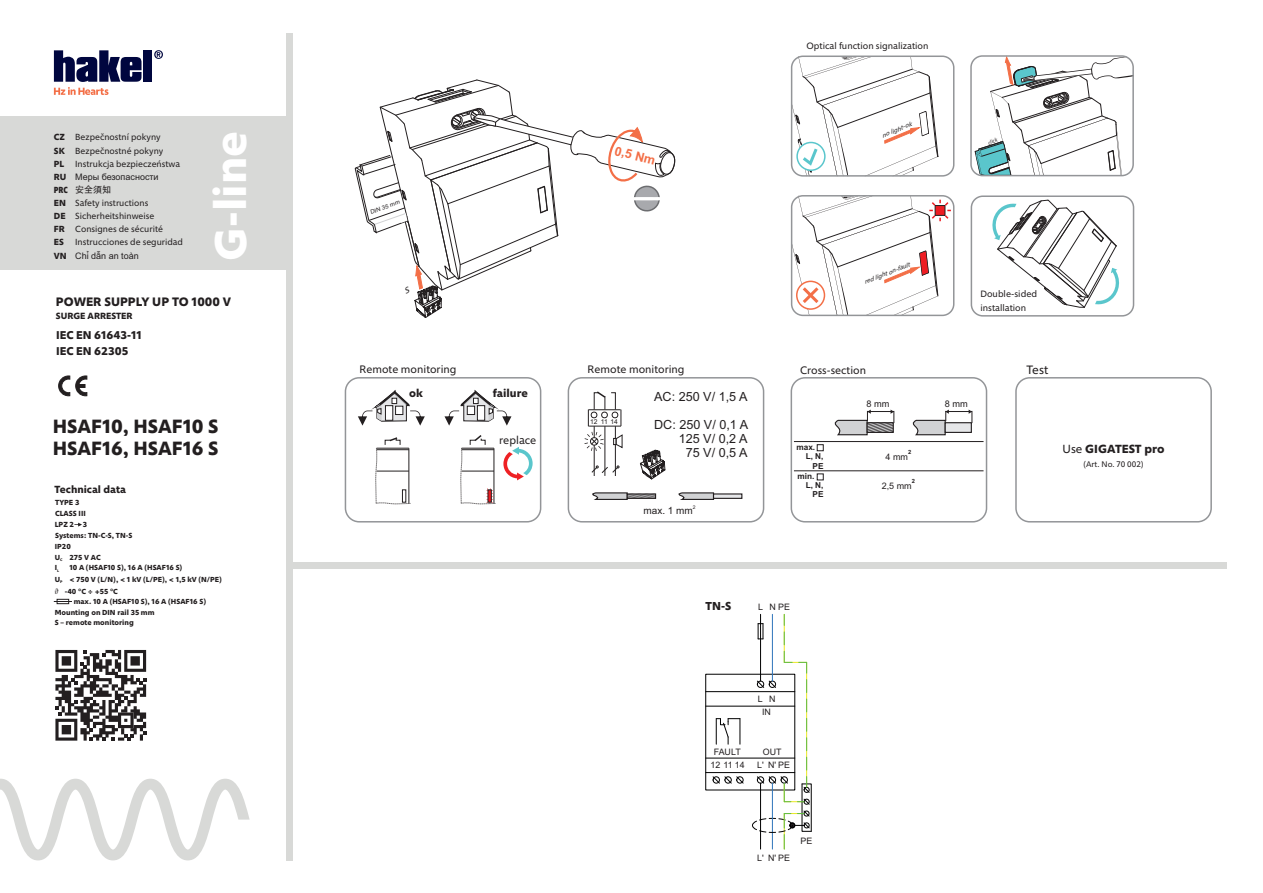
<style>
.page{position:relative;width:1263px;height:893px;background:#fff}
.page>*{position:absolute;margin:0;border:0;box-sizing:border-box;transform-origin:0 0}
.t1{font:700 45px "Morandi";color:#fff}
.t2{font:700 19.5px/21.8px "Morandi";color:#231f20}
.t3{font:700 12.75px "Arial";color:#f36f47}
.t4{font:12.6px/14.1px "Arial";color:#231f20;text-align:right}
.t5{font:700 12.45px "Morandi";color:#231f20}
.t6{font:12.3px "Morandi";color:#231f20}
.t7{font:700 12px "Morandi";color:#231f20}
.t8{font:700 11.7px "Morandi";color:#231f20}
.t9{font:700 11.55px/16.8px "Morandi";color:#231f20}
.t10{font:700 11.25px "Morandi";color:#231f20}
.t11{font:11.25px "Morandi";color:#231f20}
.t12{font:11.1px "Morandi";color:#231f20}
.t13{font:700 10.5px "Morandi";color:#231f20}
.t14{font:9.9px "Arial";color:#231f20}
.t15{font:9.3px/13.6px "Morandi";color:#231f20}
.t16{font:700 9.15px "Morandi";color:#231f20}
.t17{font:9.15px "Arial";color:#231f20}
.t18{font:9px/13.2px "Morandi";color:#231f20}
.t19{font:9px "Arial";color:#231f20}
.t20{font:9px "Adobe Heiti Std";color:#231f20}
.t21{font:700 9px "Morandi";color:#231f20}
.t22{font:8.85px "Arial";color:#231f20}
.t23{font:700 8.25px/9.1px "Arial";color:#231f20;text-align:right}
.t24{font:8.25px "Morandi";color:#231f20}
.t25{font:700 7.5px/10.8px "Morandi";color:#231f20}
.t26{font:6.75px "Arial";color:#231f20}
.t27{font:italic 6.15px "Morandi";color:#231f20;scale:1.04 1}
.t28{font:5.85px "Arial";color:#231f20;scale:1.06 1}
.t29{font:5.7px "Morandi";color:#231f20;scale:.83 1}
.t30{font:700 5.7px "Arial";color:#231f20}
.t31{font:4.95px "Arial";color:#231f20}
.t32{font:700 3.75px "Morandi";color:#231f20}
.s1{font-weight:700}
.s2{font-family:"Morandi";font-weight:700;font-stretch:condensed}
.s3{font-family:"Morandi";font-weight:700}
.s4{font-weight:400}
</style>
<div class="page">
<div style="left:0;top:116px;width:293px;height:153px;background:#d8d9d7"></div>
<svg style="left:0;top:779px;width:250px;height:81px"></svg>
<svg style="left:154px;top:50px;width:9px;height:9px"></svg>
<div style="left:143px;top:50px;width:9px;height:32px;background:#00063f"></div>
<svg style="left:54px;top:50px;width:88px;height:45px"></svg>
<div style="left:287px;top:33px;width:6px;height:828px;background:#d8d9d7"></div>
<div style="left:1015px;top:377px;width:197px;height:145px;border:1px solid #939598;border-radius:14px"></div>
<svg style="left:58px;top:376px;width:29px;height:20px"></svg>
<svg style="left:358px;top:390px;width:67px;height:36px"></svg>
<svg style="left:444px;top:389px;width:67px;height:37px"></svg>
<hr style="left:794px;top:441px;width:189px;height:1px;background:#231f20">
<hr style="left:794px;top:471px;width:189px;height:1px;background:#231f20">
<div style="left:817px;top:444px;width:7px;height:7px;border:1px solid #231f20"></div>
<div style="left:817px;top:473px;width:7px;height:7px;border:1px solid #231f20"></div>
<div style="left:291px;top:562px;width:936px;height:6px;background:#d8d9d7"></div>
<svg style="left:834px;top:410px;width:61px;height:26px"></svg>
<svg style="left:912px;top:410px;width:61px;height:26px"></svg>
<div style="left:345px;top:377px;width:196px;height:145px;border:1px solid #939598;border-radius:14px"></div>
<div style="left:790px;top:377px;width:197px;height:145px;border:1px solid #939598;border-radius:14px"></div>
<svg style="left:55px;top:650px;width:91px;height:91px"></svg>
<svg style="left:791px;top:56px;width:147px;height:120px"></svg>
<svg style="left:791px;top:196px;width:160px;height:120px"></svg>
<svg style="left:975px;top:57px;width:158px;height:120px"></svg>
<div style="left:970px;top:55px;width:164px;height:121px;border:1px solid #939598;border-radius:11px"></div>
<div style="left:971px;top:195px;width:163px;height:122px;border:1px solid #939598;border-radius:11px"></div>
<svg style="left:992px;top:200px;width:127px;height:108px"></svg>
<svg style="left:74px;top:523px;width:8px;height:4px"></svg>
<div style="left:57px;top:599px;width:12px;height:5px;border:1px solid #231f20"></div>
<svg style="left:54px;top:601px;width:18px;height:1px"></svg>
<svg style="left:375px;top:437px;width:36px;height:67px"></svg>
<div style="left:402px;top:490px;width:4px;height:12px;border:1px solid #231f20"></div>
<svg style="left:460px;top:435px;width:36px;height:69px"></svg>
<svg style="left:503px;top:447px;width:30px;height:33px"></svg>
<svg style="left:640px;top:450px;width:25px;height:29px"></svg>
<svg style="left:678px;top:492px;width:65px;height:8px"></svg>
<svg style="left:592px;top:492px;width:65px;height:8px"></svg>
<div style="left:568px;top:377px;width:196px;height:145px;border:1px solid #939598;border-radius:14px"></div>
<hr style="left:615px;top:426px;width:1px;height:50px;background:#231f20">
<hr style="left:604px;top:426px;width:1px;height:50px;background:#231f20">
<hr style="left:594px;top:426px;width:1px;height:50px;background:#231f20">
<svg style="left:584px;top:391px;width:39px;height:60px"></svg>
<svg style="left:591px;top:466px;width:28px;height:8px"></svg>
<hr style="left:588px;top:409px;width:32px;height:1px;background:#231f20">
<div style="left:705px;top:674px;width:90px;height:116px;border:1px solid #000001"></div>
<hr style="left:706px;top:758px;width:89px;height:1px;background:#000001">
<hr style="left:706px;top:772px;width:89px;height:1px;background:#000001">
<svg style="left:716px;top:718px;width:24px;height:26px"></svg>
<hr style="left:706px;top:691px;width:89px;height:1px;background:#000001">
<hr style="left:706px;top:706px;width:89px;height:1px;background:#000001">
<svg style="left:756px;top:680px;width:21px;height:8px"></svg>
<svg style="left:712px;top:776px;width:32px;height:8px"></svg>
<hr style="left:760px;top:639px;width:1px;height:42px;background:#000001">
<hr style="left:784px;top:614px;width:1px;height:48px;background:#ebe823">
<svg style="left:758px;top:614px;width:5px;height:25px"></svg>
<svg style="left:784px;top:632px;width:1px;height:13px"></svg>
<hr style="left:772px;top:614px;width:1px;height:67px;background:#2e75bb">
<hr style="left:806px;top:662px;width:1px;height:125px;background:#ebe823">
<svg style="left:784px;top:651px;width:23px;height:22px"></svg>
<svg style="left:806px;top:680px;width:1px;height:12px"></svg>
<svg style="left:806px;top:699px;width:1px;height:13px"></svg>
<svg style="left:806px;top:718px;width:1px;height:13px"></svg>
<svg style="left:806px;top:738px;width:1px;height:13px"></svg>
<svg style="left:751px;top:757px;width:61px;height:92px"></svg>
<svg style="left:355px;top:80px;width:321px;height:238px"></svg>
<h1 class="t1" style="left:212px;top:261px;width:131px;rotate:-90deg">G-line</h1>
<h3 class="t5" style="left:56px;top:296px;width:177px">POWER SUPPLY UP TO 1000 V</h3>
<p class="t16" style="left:56px;top:313px;width:78px">SURGE ARRESTER</p>
<h3 class="t9" style="left:56px;top:327px;width:87px">IEC EN 61643-11<br>IEC EN 62305</h3>
<p class="t18" style="left:54px;top:131px;width:128px"><span class="s1">CZ</span> Bezpečnostní pokyny<br><span class="s1">SK</span> Bezpečnostné pokyny<br><span class="s1">PL</span> Instrukcja bezpieczeństwa</p>
<p class="t20" style="left:54px;top:185px;width:59px"><span class="s2">PRC</span> 安全須知</p>
<p class="t19" style="left:54px;top:173px;width:106px"><span class="s3">RU</span> Меры безопасности</p>
<p class="t18" style="left:54px;top:210px;width:102px"><span class="s1">DE</span> Sicherheitshinweise</p>
<p class="t19" style="left:54px;top:252px;width:86px"><span class="s3">VN</span> Chỉdẫn an toàn</p>
<p class="t18" style="left:54px;top:197px;width:96px"><span class="s1">EN</span> Safety instructions</p>
<p class="t18" style="left:54px;top:223px;width:111px"><span class="s1">FR</span> Consignes de sécurité</p>
<p class="t21" style="left:54px;top:239px;width:11px">ES</p>
<p class="t18" style="left:75px;top:236px;width:109px">Instrucciones de seguridad</p>
<h2 class="t2" style="left:53px;top:417px;width:167px">HSAF10, HSAF10 S<br>HSAF16, HSAF16 S</h2>
<h3 class="t13" style="left:54px;top:485px;width:73px">Technical data</h3>
<p class="t25" style="left:55px;top:498px;width:79px">TYPE 3<br>CLASS III<br>LPZ 2 3<br>Systems: TN-C-S, TN-S</p>
<p class="t25" style="left:55px;top:552px;width:47px">U<sub>C</sub> 275 V AC</p>
<p class="t25" style="left:65px;top:586px;width:55px">-40 °C ÷ +55 °C</p>
<p class="t25" style="left:55px;top:542px;width:18px">IP20</p>
<p class="t25" style="left:55px;top:563px;width:4px">I</p>
<p class="t25" style="left:69px;top:563px;width:114px">10 A (HSAF10 S), 16 A (HSAF16 S)</p>
<p class="t32" style="left:57px;top:569px;width:3px">L</p>
<p class="t25" style="left:55px;top:574px;width:169px">U <sub>P</sub> &lt; 750 V (L/N), &lt; 1 kV (L/PE), &lt; 1,5 kV (N/PE)</p>
<p class="t25" style="left:74px;top:597px;width:134px">max. 10 A (HSAF10 S), 16 A (HSAF16 S)</p>
<p class="t25" style="left:55px;top:617px;width:80px">S – remote monitoring</p>
<p class="t25" style="left:55px;top:608px;width:101px">Mounting on DIN rail 35 mm</p>
<p class="t28" style="left:370px;top:210px;width:31px;rotate:-19deg">DIN 35 mm</p>
<h3 class="t12" style="left:360px;top:364px;width:98px">Remote monitoring</h3>
<h3 class="t10" style="left:409px;top:388px;width:15px">ok</h3>
<h3 class="t10" style="left:493px;top:388px;width:37px">failure</h3>
<h3 class="t11" style="left:499px;top:436px;width:39px">replace</h3>
<h3 class="t3" style="left:616px;top:146px;width:43px;rotate:14deg">0,5 Nm</h3>
<p class="t15" style="left:806px;top:40px;width:124px">Optical function signalization</p>
<p class="t27" style="left:881px;top:133px;width:32px;rotate:-22deg">no light-ok</p>
<p class="t29" style="left:987px;top:140px;width:13px;rotate:-17deg">click</p>
<h3 class="t12" style="left:588px;top:364px;width:98px">Remote monitoring</h3>
<h3 class="t4" style="left:654px;top:390px;width:95px">AC: 250 V/ 1,5 A</h3>
<h3 class="t4" style="left:654px;top:418px;width:95px">DC: 250 V/ 0,1 A<br>125 V/ 0,2 A<br>75 V/ 0,5 A</h3>
<p class="t26" style="left:590px;top:419px;width:29px">12 11 14</p>
<p class="t31" style="left:693px;top:505px;width:4px">2</p>
<h3 class="t14" style="left:643px;top:506px;width:51px">max. 1 mm</h3>
<p class="t27" style="left:863px;top:280px;width:48px;rotate:-22deg">red light on-fault</p>
<h3 class="t12" style="left:800px;top:365px;width:67px">Cross-section</h3>
<p class="t23" style="left:796px;top:443px;width:20px">max.</p>
<p class="t23" style="left:806px;top:453px;width:19px">L, N,</p>
<p class="t23" style="left:812px;top:462px;width:12px">PE</p>
<p class="t23" style="left:806px;top:481px;width:19px">L, N,<br>PE</p>
<p class="t23" style="left:797px;top:472px;width:18px">min.</p>
<p class="t17" style="left:867px;top:401px;width:24px">8 mm</p>
<p class="t30" style="left:908px;top:450px;width:5px">2</p>
<p class="t19" style="left:886px;top:453px;width:24px">4 mm</p>
<p class="t30" style="left:912px;top:479px;width:5px">2</p>
<p class="t19" style="left:882px;top:482px;width:31px">2,5 mm</p>
<p class="t15" style="left:980px;top:288px;width:58px">Double-sided installation</p>
<p class="t17" style="left:945px;top:401px;width:24px">8 mm</p>
<h3 class="t6" style="left:1026px;top:365px;width:23px">Test</h3>
<h3 class="t7" style="left:1062px;top:444px;width:103px"><span class="s4">Use</span> GIGATEST pro</h3>
<p class="t24" style="left:1083px;top:460px;width:62px">(Art. No. 70 002)</p>
<h3 class="t8" style="left:706px;top:601px;width:27px">TN-S</h3>
<p class="t22" style="left:758px;top:604px;width:34px">L NPE</p>
<p class="t22" style="left:758px;top:695px;width:19px">L N</p>
<p class="t22" style="left:762px;top:709px;width:10px">IN</p>
<p class="t22" style="left:714px;top:749px;width:28px">FAULT</p>
<p class="t22" style="left:763px;top:749px;width:20px">OUT</p>
<p class="t22" style="left:710px;top:762px;width:36px">12 11 14</p>
<p class="t22" style="left:757px;top:762px;width:34px">L' N' PE</p>
<p class="t22" style="left:757px;top:855px;width:34px">L' N' PE</p>
<p class="t22" style="left:801px;top:837px;width:13px">PE</p>
</div>
